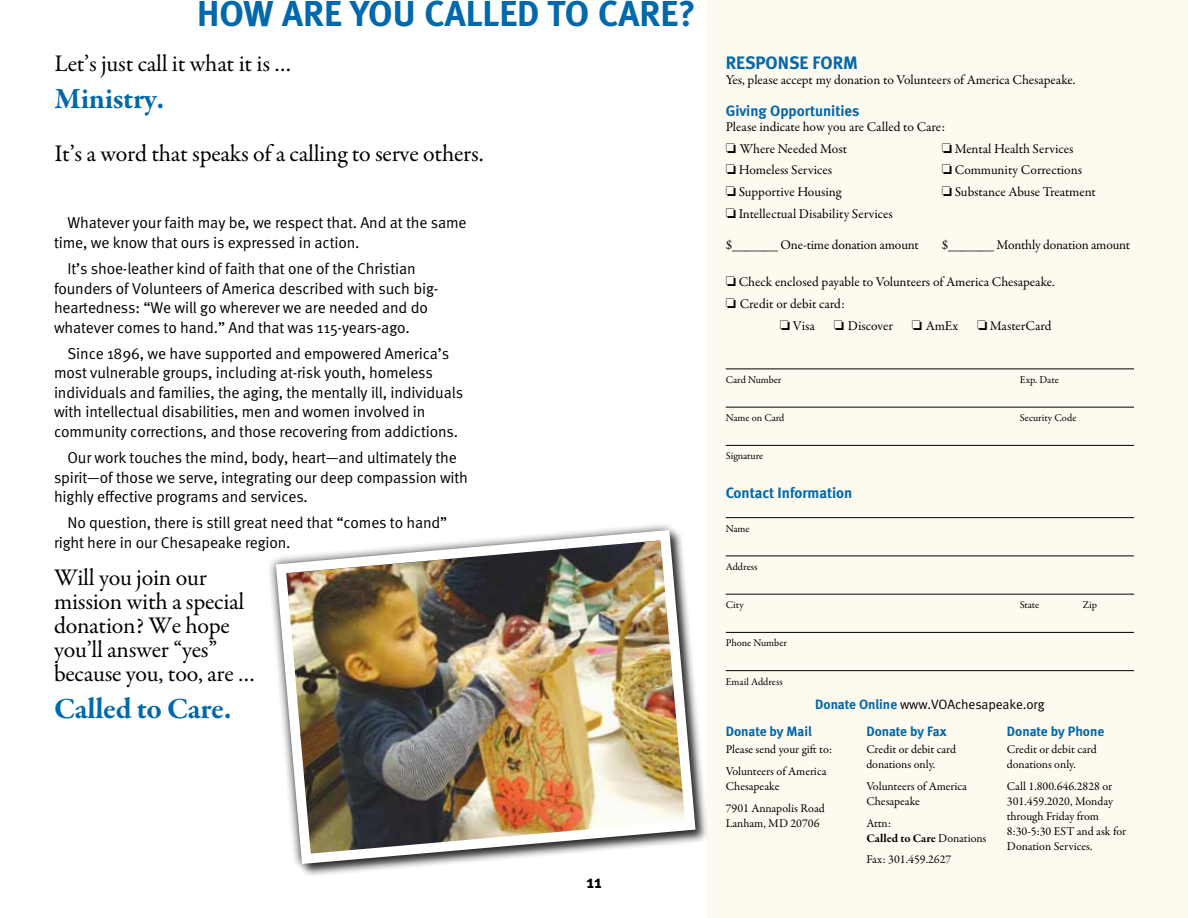
<style>
.page{position:relative;width:1188px;height:918px;background:#fff}
.page>*{position:absolute;margin:0;border:0;box-sizing:border-box;transform-origin:0 0}
.t1{font:700 36px "Meta";color:#0068ac}
.t2{font:700 30px "Garamond Premr Pro";letter-spacing:-.01em;color:#0068ac}
.t3{font:24px/24px "Garamond Premr Pro";letter-spacing:-.01em;color:#000}
.t4{font:700 18px "Meta";color:#0068ac}
.t5{font:700 18px "Meta";color:#000}
.t6{font:15.75px/19.5px "Meta Normal";letter-spacing:-.01em;color:#000}
.t7{font:700 15px "Meta";color:#0068ac}
.t8{font:13.5px "Garamond Premr Pro";letter-spacing:-.005em;color:#000}
.t9{font:700 13.5px "Meta";color:#0068ac}
.t10{font:13.5px "Meta Normal";letter-spacing:-.01em;color:#000}
.t11{font:12px/15px "Garamond Premr Pro";color:#000}
.t12{font:10.5px "Garamond Premr Pro";letter-spacing:-.005em;color:#000}
.s1{font-family:"Meta";font-weight:700;color:#0068ac}
.s2{font-weight:700}
</style>
<div class="page">
<div style="left:706px;top:0;width:482px;height:918px;background:#fffaf0"></div>
<hr style="left:726px;top:369px;width:408px;height:1px;background:#000">
<hr style="left:726px;top:407px;width:408px;height:1px;background:#000">
<hr style="left:726px;top:445px;width:408px;height:1px;background:#000">
<hr style="left:726px;top:517px;width:408px;height:1px;background:#000">
<hr style="left:726px;top:556px;width:408px;height:1px;background:#000">
<hr style="left:726px;top:594px;width:408px;height:1px;background:#000">
<hr style="left:726px;top:632px;width:408px;height:1px;background:#000">
<hr style="left:726px;top:670px;width:408px;height:1px;background:#000">
<img style="left:271px;top:525px;width:430px;height:344px">
<h1 class="t1" style="left:197px;top:-9px;width:500px">HOW ARE YOU CALLED TO CARE?</h1>
<h3 class="t3" style="left:54px;top:52px;width:238px">Let’s just call it what it is …</h3>
<h2 class="t2" style="left:54px;top:80px;width:111px">Ministry.</h2>
<h3 class="t3" style="left:54px;top:142px;width:431px">It’s a word that speaks of a calling to serve others.</h3>
<p class="t6" style="left:54px;top:213px;width:414px;text-indent:13px">Whatever your faith may be, we respect that. And at the same time, we know that ours is expressed in action.</p>
<p class="t6" style="left:54px;top:259px;width:386px;text-indent:13px">It’s shoe-leather kind of faith that one of the Christian founders of Volunteers of America described with such big&shy;heartedness: “We will go wherever we are needed and do whatever comes to hand.” And that was 115-years-ago.</p>
<p class="t6" style="left:54px;top:344px;width:411px;text-indent:13px">Since 1896, we have supported and empowered America’s most vulnerable groups, including at-risk youth, homeless individuals and families, the aging, the mentally ill, individuals with intellectual disabilities, men and women involved in community corrections, and those recovering from addictions.</p>
<p class="t6" style="left:54px;top:448px;width:416px;text-indent:13px">Our work touches the mind, body, heart—and ultimately the spirit—of those we serve, integrating our deep compassion with highly effective programs and services.</p>
<p class="t6" style="left:54px;top:513px;width:395px;text-indent:13px">No question, there is still great need that “comes to hand” right here in our Chesapeake region.</p>
<h3 class="t3" style="left:54px;top:566px;width:203px">Will you join our mission with a special donation? We hope you’ll answer “yes” because you, too, are …</h3>
<h2 class="t2" style="left:54px;top:691px;width:179px">Called to Care.</h2>
<p class="t5" style="left:586px;top:871px;width:17px">11</p>
<p class="t4" style="left:726px;top:51px;width:22px">Response</p>
<p class="t4" style="left:813px;top:51px;width:21px">Form</p>
<p class="t8" style="left:726px;top:71px;width:351px">Yes, please accept my donation to Volunteers of America Chesapeake.</p>
<p class="t7" style="left:726px;top:101px;width:135px">Giving Opportunities</p>
<p class="t8" style="left:726px;top:118px;width:221px">Please indicate how you are Called to Care:</p>
<p class="t8" style="left:726px;top:140px;width:123px">□ Where Needed Most</p>
<p class="t8" style="left:942px;top:140px;width:133px">□ Mental Health Services</p>
<p class="t8" style="left:726px;top:162px;width:108px">□ Homeless Services</p>
<p class="t8" style="left:942px;top:162px;width:142px">□ Community Corrections</p>
<p class="t8" style="left:726px;top:184px;width:117px">□ Supportive Housing</p>
<p class="t8" style="left:942px;top:184px;width:156px">□ Substance Abuse Treatment</p>
<p class="t8" style="left:726px;top:205px;width:169px">□ Intellectual Disability Services</p>
<p class="t8" style="left:726px;top:236px;width:195px">$_______ One-time donation amount</p>
<p class="t8" style="left:942px;top:236px;width:190px">$_______ Monthly donation amount</p>
<p class="t8" style="left:726px;top:274px;width:331px">□ Check enclosed payable to Volunteers of America Chesapeake.</p>
<p class="t8" style="left:726px;top:295px;width:121px">□ Credit or debit card:</p>
<p class="t8" style="left:780px;top:317px;width:37px">□ Visa</p>
<p class="t8" style="left:834px;top:317px;width:61px">□ Discover</p>
<p class="t8" style="left:912px;top:317px;width:48px">□ AmEx</p>
<p class="t8" style="left:977px;top:317px;width:76px">□ MasterCard</p>
<p class="t12" style="left:726px;top:373px;width:57px">Card Number</p>
<p class="t12" style="left:1020px;top:373px;width:41px">Exp. Date</p>
<p class="t12" style="left:726px;top:411px;width:60px">Name on Card</p>
<p class="t12" style="left:1020px;top:411px;width:58px">Security Code</p>
<p class="t12" style="left:726px;top:450px;width:39px">Signature</p>
<p class="t7" style="left:726px;top:484px;width:128px">Contact Information</p>
<p class="t12" style="left:726px;top:522px;width:25px">Name</p>
<p class="t12" style="left:726px;top:560px;width:33px">Address</p>
<p class="t12" style="left:726px;top:598px;width:19px">City</p>
<p class="t12" style="left:1020px;top:598px;width:21px">State</p>
<p class="t12" style="left:1083px;top:598px;width:16px">Zip</p>
<p class="t12" style="left:726px;top:637px;width:63px">Phone Number</p>
<p class="t12" style="left:726px;top:675px;width:59px">Email Address</p>
<p class="t10" style="left:815px;top:697px;width:231px"><span class="s1">Donate Online</span> www.voachesapeake.org</p>
<p class="t9" style="left:726px;top:723px;width:88px">Donate by Mail</p>
<p class="t11" style="left:726px;top:739px;width:108px;line-height:21.8px">Please send your gift to:<br>Volunteers of America</p>
<p class="t11" style="left:726px;top:775px;width:101px;line-height:21.8px">Chesapeake<br>7901 Annapolis Road</p>
<p class="t11" style="left:726px;top:816px;width:95px">Lanham, MD 20706</p>
<p class="t9" style="left:866px;top:723px;width:82px">Donate by Fax</p>
<p class="t11" style="left:866px;top:742px;width:91px">Credit or debit card donations only.</p>
<p class="t11" style="left:866px;top:779px;width:102px">Volunteers of America<br>Chesapeake</p>
<p class="t11" style="left:866px;top:816px;width:122px">Attn:<br><span class="s2">Called to Care</span> Donations</p>
<p class="t11" style="left:866px;top:852px;width:87px">Fax: 301.459.2627</p>
<p class="t9" style="left:1007px;top:723px;width:99px">Donate by Phone</p>
<p class="t11" style="left:1007px;top:742px;width:91px">Credit or debit card donations only.</p>
<p class="t11" style="left:1007px;top:779px;width:121px">Call 1.800.646.2828 or<br>301.459.2020, Monday through Friday from<br>8:30-5:30 EST and ask for<br>Donation Services.</p>
</div>
